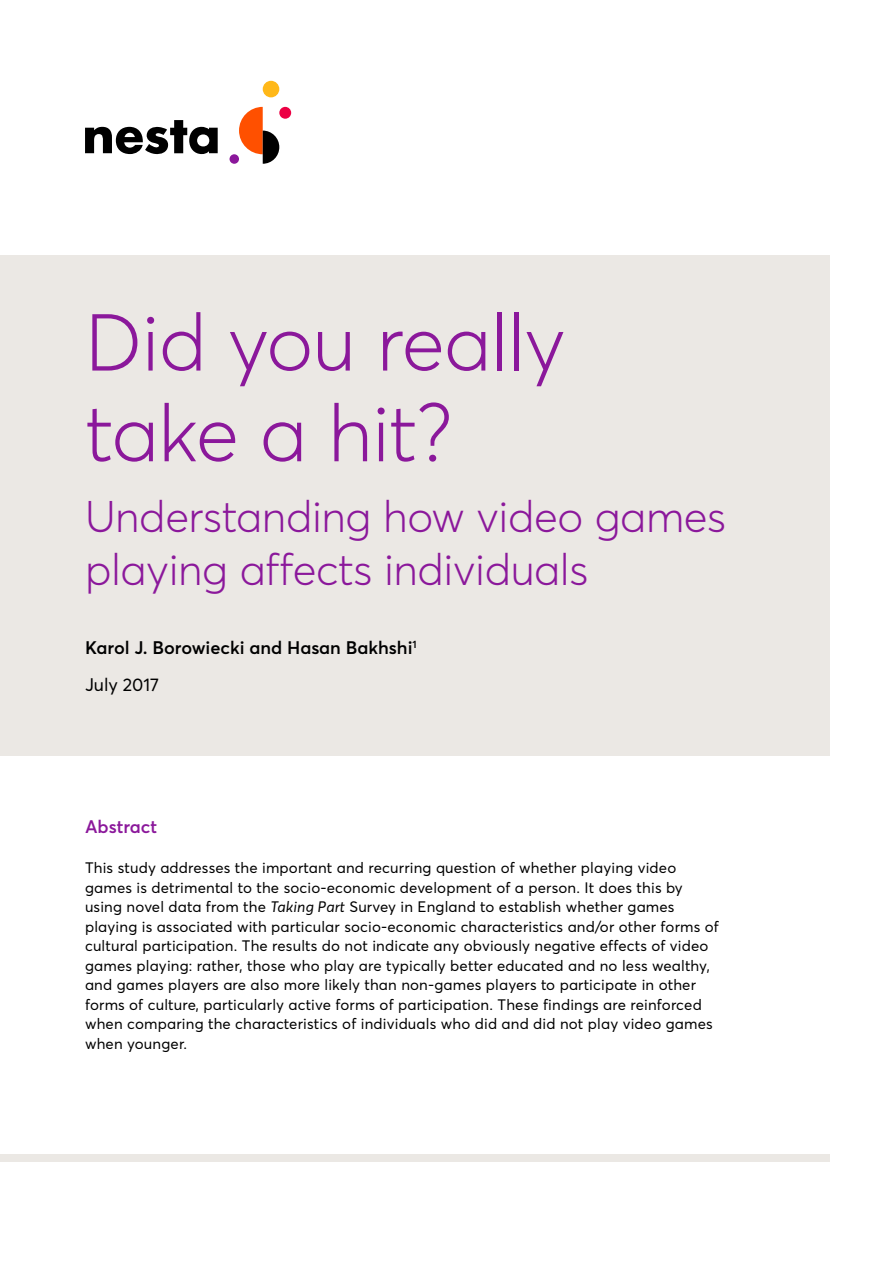
<style>
.page{position:relative;width:893px;height:1263px;background:#fff}
.page>*{position:absolute;margin:0;border:0;box-sizing:border-box;transform-origin:0 0}
.t1{font:300 79.35px/90.8px "Averta";letter-spacing:-.01em;color:#8b189b}
.t2{font:300 43.8px/52.5px "Averta";letter-spacing:-.01em;color:#8b189b}
.t3{font:600 18px/37.7px "Averta";color:#000}
.t4{font:600 18px "Averta";color:#8b189b}
.t5{font:15px/19.5px "Averta";letter-spacing:.01em;color:#000}
.s1{font-weight:400}
.s2{font-style:italic}
</style>
<div class="page">
<div style="left:0;top:255px;width:829px;height:501px;background:#ebe8e4"></div>
<div style="left:0;top:1154px;width:829px;height:7px;background:#ebe8e4"></div>
<svg style="left:85px;top:120px;width:133px;height:35px"></svg>
<div style="left:230px;top:154px;width:9px;height:10px;background:#8b189b;border-radius:50%"></div>
<div style="left:279px;top:107px;width:12px;height:12px;background:#ec0044;border-radius:50%"></div>
<div style="left:263px;top:81px;width:16px;height:16px;background:#ffb819;border-radius:50%"></div>
<svg style="left:239px;top:107px;width:40px;height:57px"></svg>
<h1 class="t1" style="left:85px;top:297px;width:482px">Did you really take a hit?</h1>
<h2 class="t2" style="left:85px;top:490px;width:642px">Understanding how video games playing affects individuals</h2>
<p class="t3" style="left:85px;top:628px;width:333px">Karol J. Borowiecki and Hasan Bakhshi<sup>1<br></sup><span class="s1">July 2017</span></p>
<p class="t4" style="left:85px;top:815px;width:73px">Abstract</p>
<p class="t5" style="left:85px;top:858px;width:635px">This study addresses the important and recurring question of whether playing video games is detrimental to the socio-economic development of a person. It does this by using novel data from the <span class="s2">Taking Part</span> Survey in England to establish whether games playing is associated with particular socio-economic characteristics and/or other forms of cultural participation. The results do not indicate any obviously negative effects of video games playing: rather, those who play are typically better educated and no less wealthy, and games players are also more likely than non-games players to participate in other forms of culture, particularly active forms of participation. These findings are reinforced when comparing the characteristics of individuals who did and did not play video games when younger.</p>
</div>
